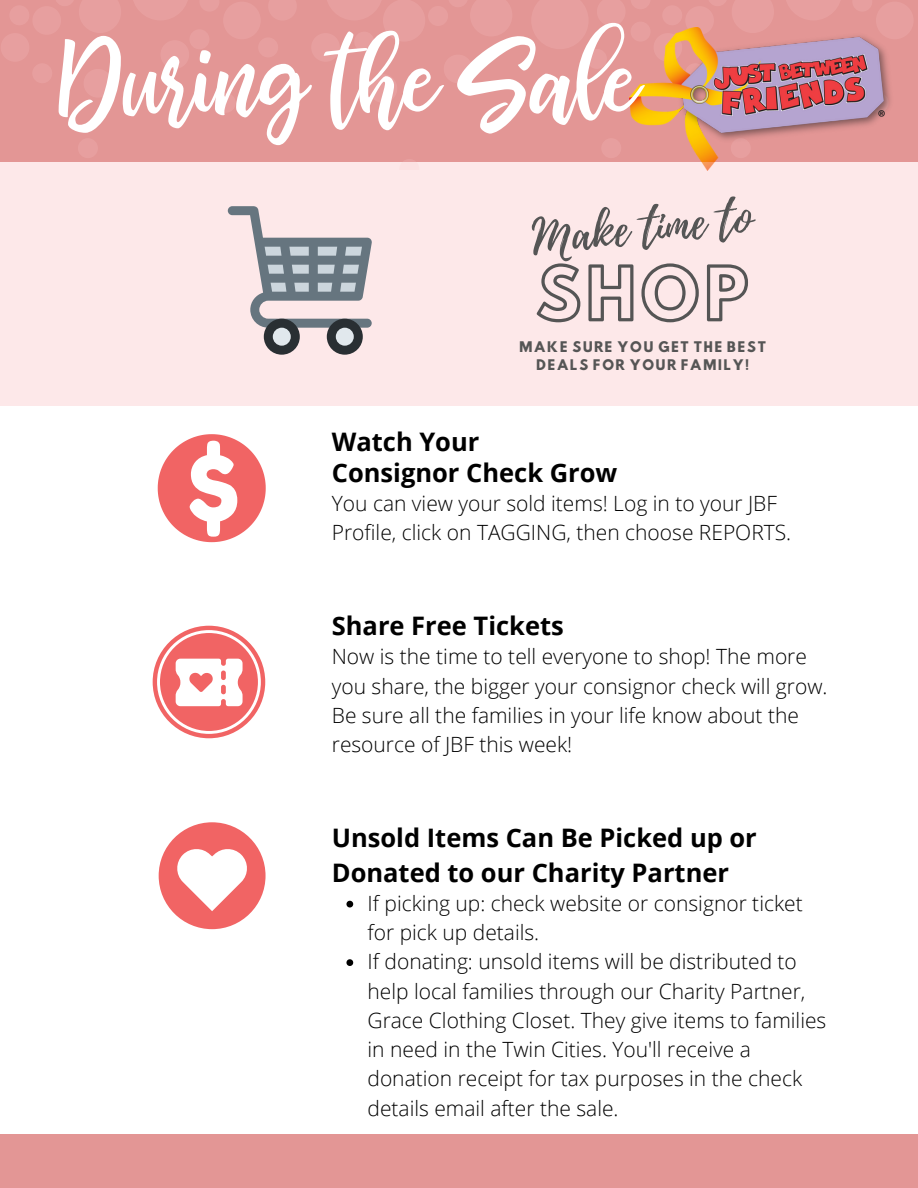
<style>
.page{position:relative;width:918px;height:1188px;background:#fff}
.page>*{position:absolute;margin:0;border:0;box-sizing:border-box;transform-origin:0 0}
.t1{font:95.55px "bhatoshine";color:#fff}
.t2{font:65.1px "Hussar Ekologiczne 1";color:#555}
.t3{font:47.7px "Playlist Script";color:#555}
.t4{font:700 25.5px/34.8px "Open Sans";color:#000}
.t5{font:300 21px/29.2px "Open Sans";color:#000}
.t6{font:13.05px/17.9px "Hussar Bd";letter-spacing:.09em;color:#555;text-align:center}
</style>
<div class="page">
<svg style="left:159px;top:822px;width:107px;height:107px"></svg>
<svg style="left:153px;top:626px;width:112px;height:112px"></svg>
<div style="left:0;top:1134px;width:917px;height:54px;background:#e39695"></div>
<div style="left:0;top:0;width:917px;height:161px;background:#e39695"></div>
<div style="left:876px;top:2px;width:38px;height:37px;background:#e79f9f;border-radius:50%"></div>
<div style="left:160px;top:40px;width:29px;height:29px;background:#e79f9f;border-radius:50%"></div>
<div style="left:216px;top:93px;width:20px;height:20px;background:#e79f9f;border-radius:50%"></div>
<div style="left:78px;top:138px;width:20px;height:20px;background:#e79f9f;border-radius:50%"></div>
<div style="left:258px;top:37px;width:20px;height:20px;background:#e79f9f;border-radius:50%"></div>
<div style="left:189px;top:29px;width:20px;height:20px;background:#e79f9f;border-radius:50%"></div>
<div style="left:223px;top:2px;width:38px;height:37px;background:#e79f9f;border-radius:50%"></div>
<div style="left:383px;top:0;width:42px;height:42px;background:#e79f9f;border-radius:50%"></div>
<svg style="left:399px;top:161px;width:20px;height:1px"></svg>
<div style="left:587px;top:49px;width:20px;height:20px;background:#e79f9f;border-radius:50%"></div>
<div style="left:428px;top:6px;width:20px;height:20px;background:#e79f9f;border-radius:50%"></div>
<div style="left:354px;top:32px;width:20px;height:20px;background:#e79f9f;border-radius:50%"></div>
<div style="left:601px;top:138px;width:20px;height:20px;background:#e79f9f;border-radius:50%"></div>
<img style="left:629px;top:27px;width:268px;height:135px">
<svg style="left:158px;top:434px;width:108px;height:108px"></svg>
<div style="left:0;top:162px;width:918px;height:244px;background:#fde8e9"></div>
<svg style="left:228px;top:206px;width:144px;height:149px"></svg>
<svg style="left:346px;top:901px;width:7px;height:6px"></svg>
<svg style="left:346px;top:959px;width:7px;height:7px"></svg>
<h1 class="t1" style="left:60px;top:10px;width:580px">During the Sale</h1>
<h3 class="t3" style="left:529px;top:203px;width:222px;rotate:-5deg">Make time to</h3>
<h2 class="t2" style="left:536px;top:268px;width:215px">SHOP</h2>
<p class="t6" style="left:519px;top:339px;width:249px">MAKE SURE YOU GET THE BEST<br>DEALS FOR YOUR FAMILY!</p>
<p class="t4" style="left:332px;top:426px;width:287px;line-height:30.3px">Watch Your<br>Consignor Check Grow</p>
<p class="t5" style="left:332px;top:488px;width:461px">You can view your sold items! Log in to your JBF<br>Profile, click on TAGGING, then choose REPORTS.</p>
<p class="t4" style="left:332px;top:608px;width:233px">Share Free Tickets</p>
<p class="t5" style="left:332px;top:642px;width:497px">Now is the time to tell everyone to shop! The more you share, the bigger your consignor check will grow.<br>Be sure all the families in your life know about the resource of JBF this week!</p>
<p class="t4" style="left:332px;top:819px;width:427px">Unsold Items Can Be Picked up or<br>Donated to our Charity Partner</p>
<p class="t5" style="left:368px;top:888px;width:460px">If picking up: check website or consignor ticket for pick up details.<br>If donating: unsold items will be distributed to help local families through our Charity Partner, Grace Clothing Closet. They give items to families in need in the Twin Cities. You'll receive a donation receipt for tax purposes in the check details email after the sale.</p>
</div>
